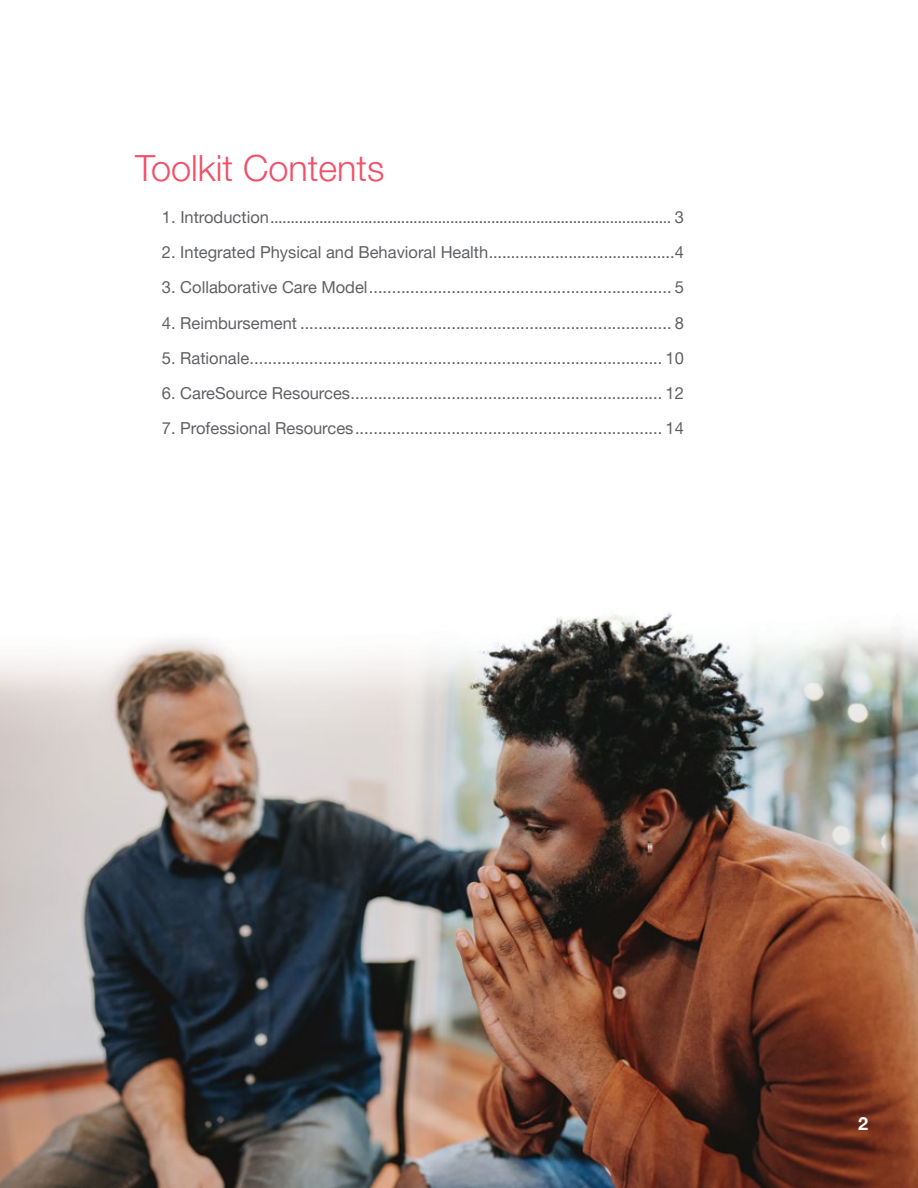
<style>
.page{position:relative;width:918px;height:1188px;background:#fff}
.page>*{position:absolute;margin:0;border:0;box-sizing:border-box;transform-origin:0 0}
.t1{font:300 36px "Helvetica Neue LT Pro";color:#f05169}
.t2{font:700 18px "Helvetica Neue LT Pro";color:#fff}
.t3{font:16.5px "Helvetica Neue LT Pro";color:#606165}
</style>
<div class="page">
<img style="left:0;top:612px;width:918px;height:576px">
<h1 class="t1" style="left:135px;top:146px;width:251px">Toolkit Contents</h1>
<p class="t3" style="left:162px;top:207px;width:523px">1. Introduction.................................................................................................. 3</p>
<p class="t3" style="left:162px;top:242px;width:523px">2. Integrated Physical and Behavioral Health..........................................4</p>
<p class="t3" style="left:162px;top:277px;width:523px">3. Collaborative Care Model.................................................................. 5</p>
<p class="t3" style="left:162px;top:313px;width:523px">4. Reimbursement ................................................................................. 8</p>
<p class="t3" style="left:162px;top:348px;width:523px">5. Rationale.......................................................................................... 10</p>
<p class="t3" style="left:162px;top:383px;width:523px">6. CareSource Resources.................................................................... 12</p>
<p class="t3" style="left:162px;top:418px;width:523px">7. Professional Resources................................................................... 14</p>
<p class="t2" style="left:858px;top:1112px;width:12px">2</p>
</div>
